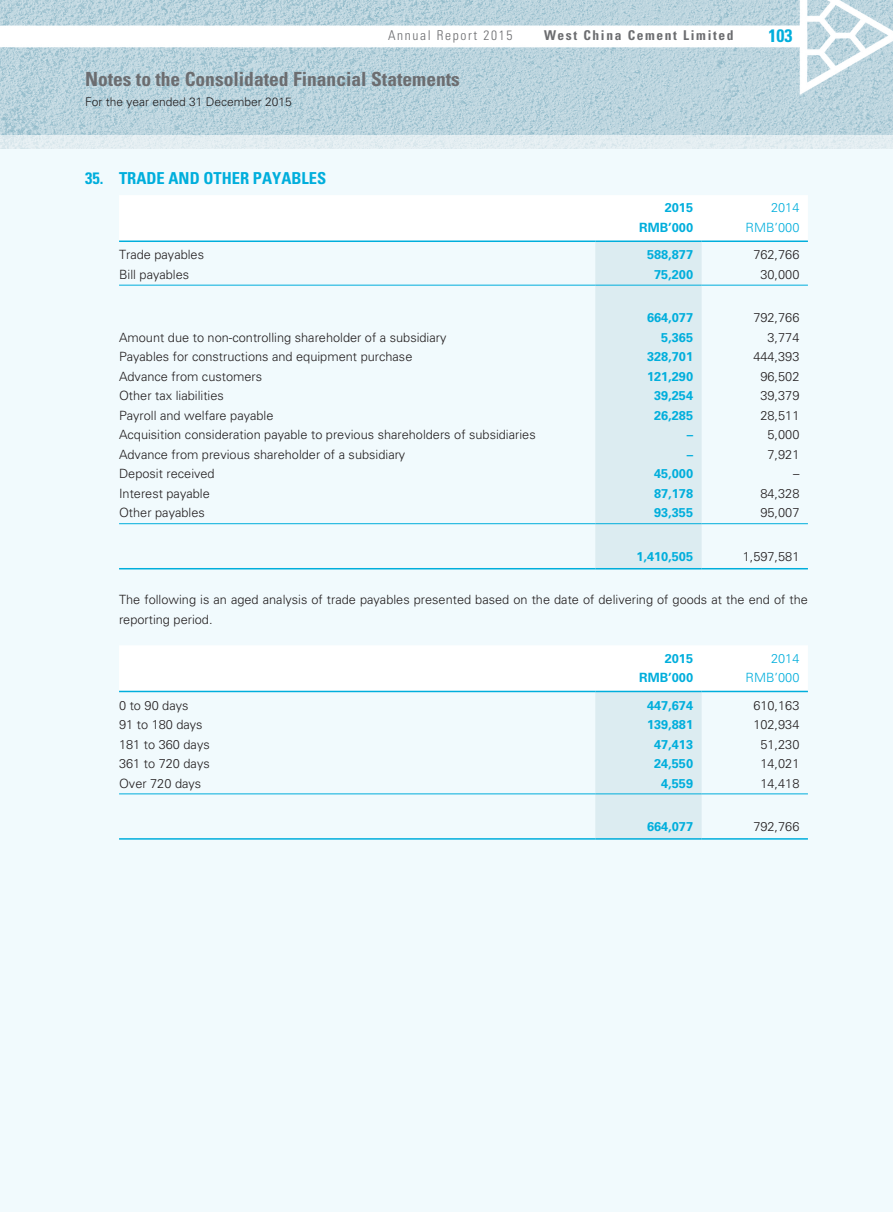
<style>
.page{position:relative;width:893px;height:1212px;background:#f1fafd}
.page>*{position:absolute;margin:0;border:0;box-sizing:border-box;transform-origin:0 0}
.t1{font:700 condensed 19.5px "Univers LT Std";color:#6c6d70}
.t2{font:700 condensed 18px "Univers LT Std";color:#00aedc}
._01_H1{font:700 condensed 16.5px "Univers LT Std";color:#00aedc}
.t3{font:700 condensed 13.5px "Univers LT Std";letter-spacing:.12em;color:#6c6d70}
.t4{font:300 condensed 13.5px "Univers LT Std";letter-spacing:.12em;color:#6c6d70}
._50_Table_txt{font:300 12.75px "Univers LT Std";color:#231f20}
._50_Table_txt-2{font:700 12.75px "Univers LT Std";color:#00aedc}
._00_txt{font:300 12.75px/19.5px "Univers LT Std";color:#231f20}
._50_Table_txt-3{font:300 12.75px "Univers LT Std";color:#00aedc}
.t5{font:300 12px "Univers LT Std";color:#231f20}
</style>
<div class="page">
<img style="left:0;top:0;width:893px;height:135px">
<div style="left:0;top:135px;width:893px;height:14px;background:#e4edf1"></div>
<svg style="left:119px;top:195px;width:689px;height:373px"></svg>
<hr style="left:119px;top:240px;width:476px;height:2px;background:#00aedc">
<hr style="left:595px;top:240px;width:107px;height:2px;background:#00aedc">
<hr style="left:702px;top:240px;width:106px;height:2px;background:#00aedc">
<hr style="left:119px;top:285px;width:476px;height:1px;background:#00aedc">
<hr style="left:595px;top:285px;width:107px;height:1px;background:#00aedc">
<hr style="left:702px;top:285px;width:106px;height:1px;background:#00aedc">
<hr style="left:119px;top:523px;width:476px;height:1px;background:#00aedc">
<hr style="left:595px;top:523px;width:107px;height:1px;background:#00aedc">
<hr style="left:702px;top:523px;width:106px;height:1px;background:#00aedc">
<hr style="left:119px;top:568px;width:476px;height:1px;background:#00aedc">
<hr style="left:595px;top:568px;width:107px;height:1px;background:#00aedc">
<hr style="left:702px;top:568px;width:106px;height:1px;background:#00aedc">
<svg style="left:119px;top:646px;width:689px;height:192px"></svg>
<hr style="left:119px;top:691px;width:476px;height:1px;background:#00aedc">
<hr style="left:595px;top:691px;width:107px;height:1px;background:#00aedc">
<hr style="left:702px;top:691px;width:106px;height:1px;background:#00aedc">
<hr style="left:119px;top:793px;width:476px;height:1px;background:#00aedc">
<hr style="left:595px;top:793px;width:107px;height:1px;background:#00aedc">
<hr style="left:702px;top:793px;width:106px;height:1px;background:#00aedc">
<hr style="left:119px;top:838px;width:476px;height:2px;background:#00aedc">
<hr style="left:595px;top:838px;width:107px;height:2px;background:#00aedc">
<hr style="left:702px;top:838px;width:106px;height:2px;background:#00aedc">
<p class="t4" style="left:388px;top:27px;width:126px">Annual Report 2015</p>
<p class="t3" style="left:544px;top:27px;width:191px">West China Cement Limited</p>
<h2 class="t2" style="left:768px;top:24px;width:25px">103</h2>
<h1 class="t1" style="left:85px;top:67px;width:376px">Notes to the Consolidated Financial Statements</h1>
<p class="t5" style="left:85px;top:94px;width:208px">For the year ended 31 December 2015</p>
<p class="_01_H1" style="left:85px;top:168px;width:243px">35. TRADE AND OTHER PAYABLES</p>
<p class="_50_Table_txt-2" style="left:665px;top:200px;width:30px">2015</p>
<p class="_50_Table_txt-3" style="left:771px;top:200px;width:30px">2014</p>
<p class="_50_Table_txt-2" style="left:639px;top:220px;width:55px">RMB’000</p>
<p class="_50_Table_txt-3" style="left:746px;top:220px;width:55px">RMB’000</p>
<p class="_50_Table_txt" style="left:119px;top:247px;width:87px">Trade payables</p>
<p class="_50_Table_txt-2" style="left:647px;top:247px;width:48px">588,877</p>
<p class="_50_Table_txt" style="left:753px;top:247px;width:48px">762,766</p>
<p class="_50_Table_txt" style="left:119px;top:267px;width:72px">Bill payables</p>
<p class="_50_Table_txt-2" style="left:654px;top:267px;width:40px">75,200</p>
<p class="_50_Table_txt" style="left:760px;top:267px;width:40px">30,000</p>
<p class="_50_Table_txt-2" style="left:647px;top:310px;width:48px">664,077</p>
<p class="_50_Table_txt" style="left:753px;top:310px;width:48px">792,766</p>
<p class="_50_Table_txt" style="left:119px;top:330px;width:329px">Amount due to non-controlling shareholder of a subsidiary</p>
<p class="_50_Table_txt-2" style="left:661px;top:330px;width:33px">5,365</p>
<p class="_50_Table_txt" style="left:767px;top:330px;width:33px">3,774</p>
<p class="_50_Table_txt" style="left:119px;top:349px;width:295px">Payables for constructions and equipment purchase</p>
<p class="_50_Table_txt-2" style="left:647px;top:349px;width:48px">328,701</p>
<p class="_50_Table_txt" style="left:753px;top:349px;width:48px">444,393</p>
<p class="_50_Table_txt" style="left:119px;top:369px;width:145px">Advance from customers</p>
<p class="_50_Table_txt-2" style="left:647px;top:369px;width:48px">121,290</p>
<p class="_50_Table_txt" style="left:760px;top:369px;width:40px">96,502</p>
<p class="_50_Table_txt" style="left:119px;top:388px;width:106px">Other tax liabilities</p>
<p class="_50_Table_txt-2" style="left:654px;top:388px;width:40px">39,254</p>
<p class="_50_Table_txt" style="left:760px;top:388px;width:40px">39,379</p>
<p class="_50_Table_txt" style="left:119px;top:408px;width:156px">Payroll and welfare payable</p>
<p class="_50_Table_txt-2" style="left:654px;top:408px;width:40px">26,285</p>
<p class="_50_Table_txt" style="left:760px;top:408px;width:40px">28,511</p>
<p class="_50_Table_txt" style="left:119px;top:427px;width:418px">Acquisition consideration payable to previous shareholders of subsidiaries</p>
<p class="_50_Table_txt-2" style="left:687px;top:427px;width:8px">–</p>
<p class="_50_Table_txt" style="left:767px;top:427px;width:33px">5,000</p>
<p class="_50_Table_txt" style="left:119px;top:447px;width:288px">Advance from previous shareholder of a subsidiary</p>
<p class="_50_Table_txt-2" style="left:687px;top:447px;width:8px">–</p>
<p class="_50_Table_txt" style="left:767px;top:447px;width:33px">7,921</p>
<p class="_50_Table_txt" style="left:119px;top:466px;width:97px">Deposit received</p>
<p class="_50_Table_txt-2" style="left:654px;top:466px;width:40px">45,000</p>
<p class="_50_Table_txt" style="left:793px;top:466px;width:8px">–</p>
<p class="_50_Table_txt" style="left:119px;top:486px;width:92px">Interest payable</p>
<p class="_50_Table_txt-2" style="left:654px;top:486px;width:40px">87,178</p>
<p class="_50_Table_txt" style="left:760px;top:486px;width:40px">84,328</p>
<p class="_50_Table_txt" style="left:119px;top:505px;width:87px">Other payables</p>
<p class="_50_Table_txt-2" style="left:654px;top:505px;width:40px">93,355</p>
<p class="_50_Table_txt" style="left:760px;top:505px;width:40px">95,007</p>
<p class="_50_Table_txt-2" style="left:636px;top:549px;width:58px">1,410,505</p>
<p class="_50_Table_txt" style="left:743px;top:549px;width:58px">1,597,581</p>
<p class="_00_txt" style="left:119px;top:590px;width:690px">The following is an aged analysis of trade payables presented based on the date of delivering of goods at the end of the reporting period.</p>
<p class="_50_Table_txt-2" style="left:665px;top:651px;width:30px">2015</p>
<p class="_50_Table_txt-3" style="left:771px;top:650px;width:30px">2014</p>
<p class="_50_Table_txt-2" style="left:639px;top:670px;width:55px">RMB’000</p>
<p class="_50_Table_txt-3" style="left:746px;top:670px;width:55px">RMB’000</p>
<p class="_50_Table_txt" style="left:119px;top:697px;width:71px">0 to 90 days</p>
<p class="_50_Table_txt-2" style="left:647px;top:697px;width:48px">447,674</p>
<p class="_50_Table_txt" style="left:753px;top:697px;width:48px">610,163</p>
<p class="_50_Table_txt" style="left:119px;top:717px;width:85px">91 to 180 days</p>
<p class="_50_Table_txt-2" style="left:647px;top:717px;width:48px">139,881</p>
<p class="_50_Table_txt" style="left:753px;top:717px;width:48px">102,934</p>
<p class="_50_Table_txt" style="left:119px;top:736px;width:92px">181 to 360 days</p>
<p class="_50_Table_txt-2" style="left:654px;top:736px;width:40px">47,413</p>
<p class="_50_Table_txt" style="left:760px;top:736px;width:40px">51,230</p>
<p class="_50_Table_txt" style="left:119px;top:756px;width:92px">361 to 720 days</p>
<p class="_50_Table_txt-2" style="left:654px;top:756px;width:40px">24,550</p>
<p class="_50_Table_txt" style="left:760px;top:756px;width:40px">14,021</p>
<p class="_50_Table_txt" style="left:119px;top:775px;width:84px">Over 720 days</p>
<p class="_50_Table_txt-2" style="left:661px;top:775px;width:33px">4,559</p>
<p class="_50_Table_txt" style="left:760px;top:775px;width:40px">14,418</p>
<p class="_50_Table_txt-2" style="left:647px;top:819px;width:48px">664,077</p>
<p class="_50_Table_txt" style="left:753px;top:819px;width:48px">792,766</p>
</div>
